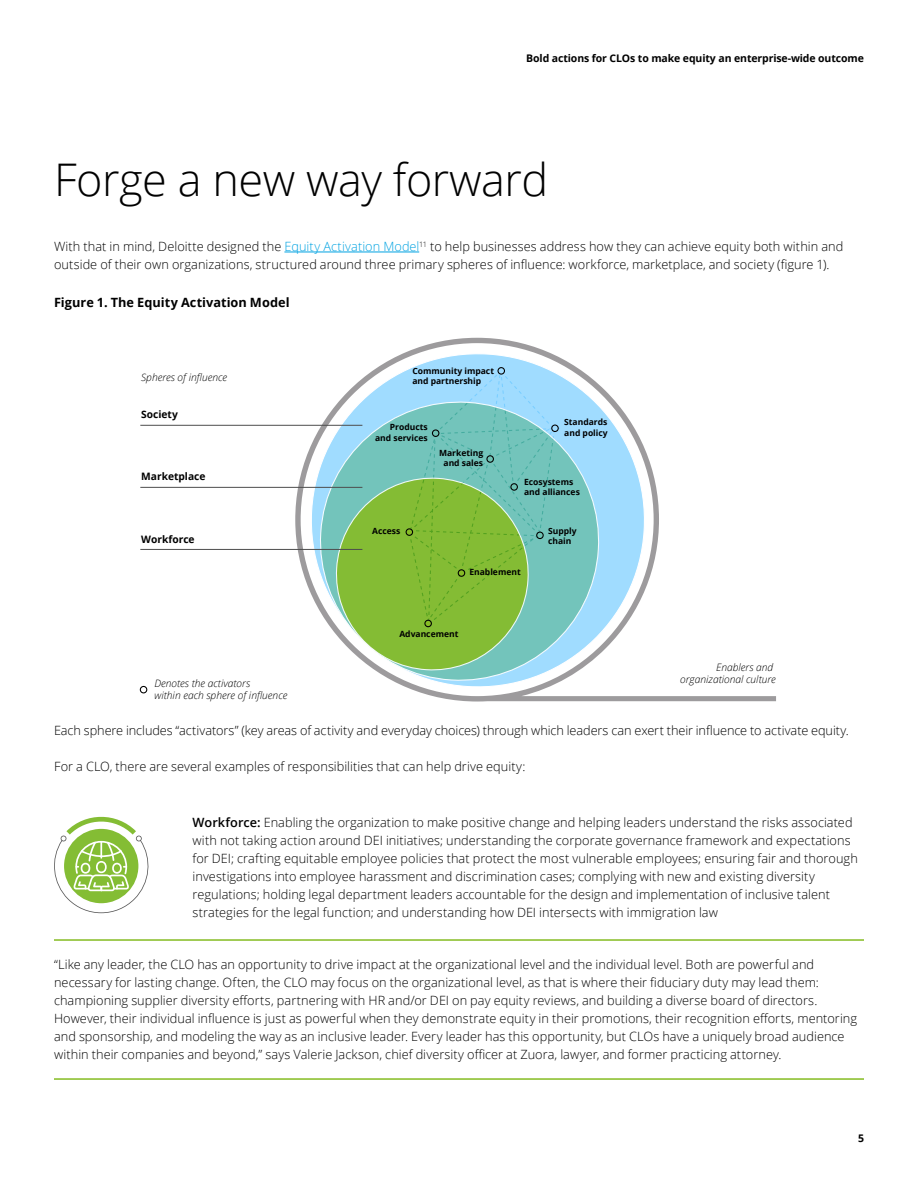
<style>
.page{position:relative;width:918px;height:1188px;background:#fff}
.page>*{position:absolute;margin:0;border:0;box-sizing:border-box;transform-origin:0 0}
.t1{font:300 45px "Open Sans";letter-spacing:-.01em;color:#000}
.t2{font:300 12.75px/18px "Open Sans";letter-spacing:.005em;color:#000}
.t3{font:700 12.75px "Open Sans";letter-spacing:.005em;color:#000}
.t4{font:700 10.5px "Open Sans";letter-spacing:-.01em;color:#000}
.t5{font:italic 300 10.2px "Open Sans";color:#000}
.t6{font:700 10.2px "Open Sans";color:#000}
.t7{font:700 8.55px/10.2px "Open Sans";color:#000}
.s1{color:#00a3e2}
.s2{font-weight:600}
</style>
<div class="page">
<hr style="left:284px;top:252px;width:135px;height:1px;background:#00a3e2">
<svg style="left:295px;top:338px;width:481px;height:364px"></svg>
<svg style="left:306px;top:348px;width:344px;height:344px"></svg>
<svg style="left:316px;top:398px;width:287px;height:287px"></svg>
<svg style="left:333px;top:367px;width:228px;height:306px"></svg>
<div style="left:497px;top:367px;width:8px;height:8px;border:1px solid #000;border-radius:50%"></div>
<div style="left:552px;top:425px;width:6px;height:7px;background:#a0dcff;border-radius:50%"></div>
<div style="left:551px;top:425px;width:8px;height:7px;border:1px solid #000;border-radius:50%"></div>
<div style="left:140px;top:686px;width:7px;height:7px;border:1px solid #000;border-radius:50%"></div>
<hr style="left:140px;top:425px;width:222px;height:1px;background:#4d4d4d">
<hr style="left:140px;top:487px;width:222px;height:1px;background:#4d4d4d">
<hr style="left:140px;top:549px;width:222px;height:1px;background:#4d4d4d">
<svg style="left:54px;top:816px;width:95px;height:97px"></svg>
<hr style="left:54px;top:939px;width:810px;height:2px;background:#85bc22">
<hr style="left:54px;top:1078px;width:810px;height:2px;background:#85bc22">
<p class="t4" style="left:526px;top:51px;width:339px">Bold actions for CLOs to make equity an enterprise-wide outcome</p>
<h1 class="t1" style="left:54px;top:149px;width:496px">Forge a new way forward</h1>
<p class="t2" style="left:54px;top:237px;width:791px">With that in mind, Deloitte designed the <span class="s1">Equity Activation Model</span><sup>11</sup> to help businesses address how they can achieve equity both within and outside of their own organizations, structured around three primary spheres of influence: workforce, marketplace, and society (figure 1).</p>
<p class="t3" style="left:54px;top:293px;width:237px">Figure 1. The Equity Activation Model</p>
<p class="t5" style="left:141px;top:371px;width:87px">Spheres of influence</p>
<p class="t6" style="left:141px;top:407px;width:38px">Society</p>
<p class="t6" style="left:141px;top:469px;width:66px">Marketplace</p>
<p class="t6" style="left:141px;top:532px;width:55px">Workforce</p>
<p class="t7" style="left:412px;top:366px;width:83px">Community impact and partnership</p>
<p class="t7" style="left:375px;top:422px;width:54px;text-align:right">Products and services</p>
<p class="t7" style="left:439px;top:448px;width:46px;text-align:center">Marketing and sales</p>
<p class="t7" style="left:372px;top:525px;width:30px">Access</p>
<p class="t7" style="left:564px;top:417px;width:45px">Standards and policy</p>
<p class="t7" style="left:524px;top:477px;width:57px">Ecosystems and alliances</p>
<p class="t7" style="left:548px;top:525px;width:30px">Supply chain</p>
<p class="t7" style="left:469px;top:567px;width:53px">Enablement</p>
<p class="t7" style="left:399px;top:628px;width:61px">Advancement</p>
<p class="t5" style="left:716px;top:660px;width:59px">Enablers and</p>
<p class="t5" style="left:155px;top:676px;width:97px">Denotes the activators</p>
<p class="t5" style="left:680px;top:673px;width:97px">organizational culture</p>
<p class="t5" style="left:155px;top:688px;width:134px">within each sphere of influence</p>
<p class="t2" style="left:54px;top:721px;width:796px">Each sphere includes “activators” (key areas of activity and everyday choices) through which leaders can exert their influence to activate equity.</p>
<p class="t2" style="left:54px;top:757px;width:473px">For a CLO, there are several examples of responsibilities that can help drive equity:</p>
<p class="t2" style="left:193px;top:813px;width:667px"><span class="s2">Workforce:</span> Enabling the organization to make positive change and helping leaders understand the risks associated with not taking action around DEI initiatives; understanding the corporate governance framework and expectations for DEI; crafting equitable employee policies that protect the most vulnerable employees; ensuring fair and thorough investigations into employee harassment and discrimination cases; complying with new and existing diversity regulations; holding legal department leaders accountable for the design and implementation of inclusive talent strategies for the legal function; and understanding how DEI intersects with immigration law</p>
<p class="t2" style="left:54px;top:955px;width:805px">“Like any leader, the CLO has an opportunity to drive impact at the organizational level and the individual level. Both are powerful and necessary for lasting change. Often, the CLO may focus on the organizational level, as that is where their fiduciary duty may lead them: championing supplier diversity efforts, partnering with HR and/or DEI on pay equity reviews, and building a diverse board of directors.<br>However, their individual influence is just as powerful when they demonstrate equity in their promotions, their recognition efforts, mentoring and sponsorship, and modeling the way as an inclusive leader. Every leader has this opportunity, but CLOs have a uniquely broad audience within their companies and beyond,” says Valerie Jackson, chief diversity officer at Zuora, lawyer, and former practicing attorney.</p>
<p class="t4" style="left:858px;top:1131px;width:7px">5</p>
</div>
